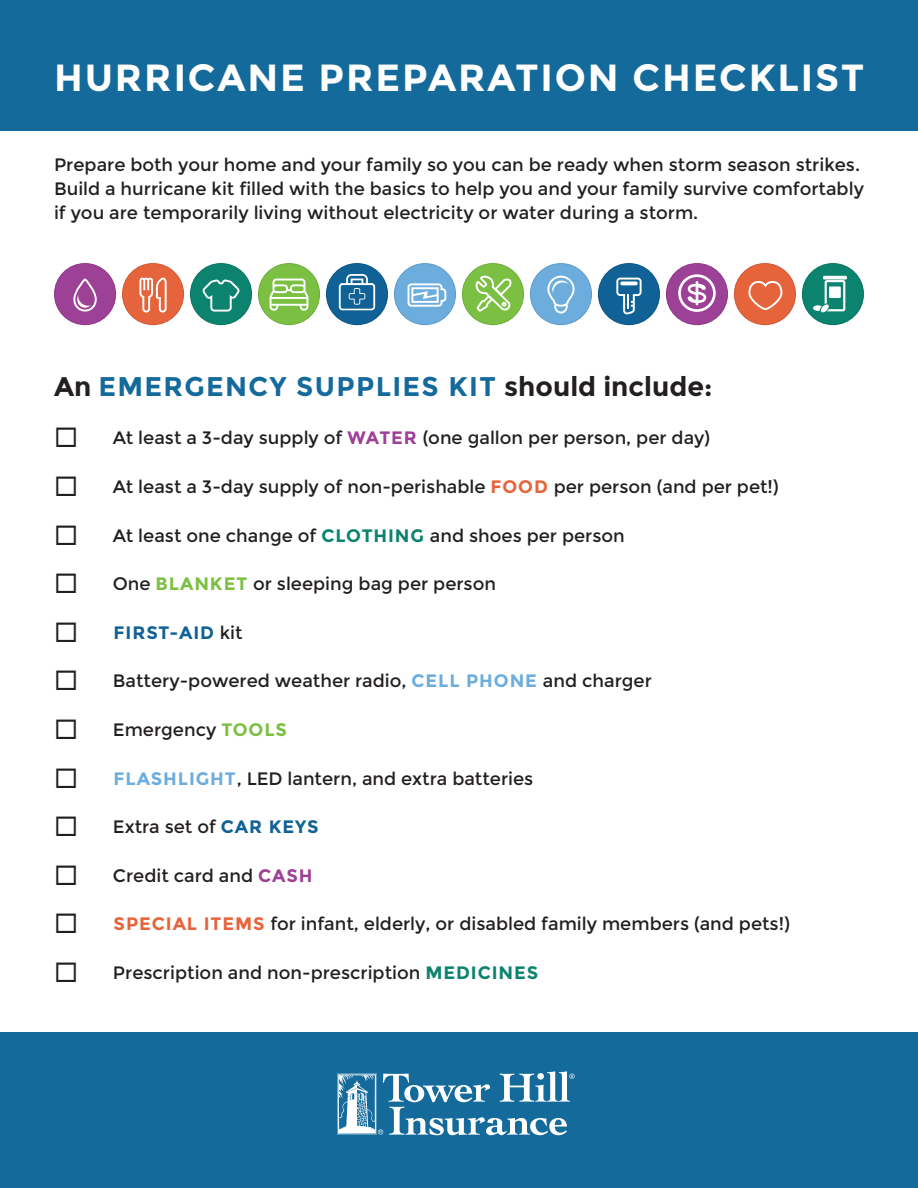
<style>
.page{position:relative;width:918px;height:1188px;background:#fff}
.page>*{position:absolute;margin:0;border:0;box-sizing:border-box;transform-origin:0 0}
.t1{font:700 37.8px "Montserrat";letter-spacing:.05em;color:#fff}
.Subheadings{font:700 27px "Montserrat";letter-spacing:.05em;color:#146a9b}
.t2{font:18px/24px "Montserrat";color:#231f20}
.t3{font:700 18px "Montserrat";letter-spacing:.05em;color:#106195}
.s1{color:#231f20}
.s2{font-weight:700;color:#9d4197}
.s3{font-weight:700;color:#e6643b}
.s4{font-weight:700;color:#0b836f}
.s5{font-weight:700;color:#7bc043}
.s6{font-weight:400;color:#231f20}
.s7{font-weight:700;color:#6cadde}
.s8{font-weight:700;color:#106195}
</style>
<div class="page">
<div style="left:0;top:0;width:918px;height:130px;background:#146a9b"></div>
<div style="left:0;top:1032px;width:918px;height:156px;background:#146a9b"></div>
<svg style="left:54px;top:263px;width:62px;height:62px"></svg>
<svg style="left:122px;top:263px;width:62px;height:62px"></svg>
<svg style="left:190px;top:263px;width:62px;height:62px"></svg>
<svg style="left:258px;top:263px;width:62px;height:62px"></svg>
<svg style="left:326px;top:263px;width:62px;height:62px"></svg>
<svg style="left:394px;top:263px;width:62px;height:62px"></svg>
<svg style="left:462px;top:263px;width:62px;height:62px"></svg>
<svg style="left:530px;top:263px;width:62px;height:62px"></svg>
<svg style="left:598px;top:263px;width:62px;height:62px"></svg>
<svg style="left:666px;top:263px;width:62px;height:62px"></svg>
<svg style="left:734px;top:263px;width:62px;height:62px"></svg>
<svg style="left:802px;top:263px;width:62px;height:62px"></svg>
<div style="left:829px;top:286px;width:12px;height:12px;background:#fff"></div>
<svg style="left:337px;top:1071px;width:238px;height:64px"></svg>
<p class="t1" style="left:54px;top:55px;width:812px">HURRICANE PREPARATION CHECKLIST</p>
<p class="t2" style="left:54px;top:152px;width:812px">Prepare both your home and your family so you can be ready when storm season strikes.<br>Build a hurricane kit filled with the basics to help you and your family survive comfortably if you are temporarily living without electricity or water during a storm.</p>
<p class="Subheadings" style="left:54px;top:370px;width:660px"><span class="s1">An</span> EMERGENCY SUPPLIES KIT <span class="s1">should include:</span></p>
<p class="t2" style="left:113px;top:426px;width:599px">At least a 3-day supply of <span class="s2">WATER</span> (one gallon per person, per day)</p>
<p class="t2" style="left:113px;top:475px;width:667px">At least a 3-day supply of non-perishable <span class="s3">FOOD</span> per person (and per pet!)</p>
<p class="t2" style="left:113px;top:523px;width:513px">At least one change of <span class="s4">CLOTHING</span> and shoes per person</p>
<p class="t2" style="left:113px;top:572px;width:385px">One <span class="s5">BLANKET</span> or sleeping bag per person</p>
<p class="t3" style="left:114px;top:622px;width:131px">FIRST-AID <span class="s6">kit</span></p>
<p class="t2" style="left:113px;top:669px;width:540px">Battery-powered weather radio, <span class="s7">CELL PHONE</span> and charger</p>
<p class="t2" style="left:113px;top:718px;width:176px">Emergency <span class="s5">TOOLS</span></p>
<p class="t2" style="left:114px;top:766px;width:421px"><span class="s7">FLASHLIGHT</span>, LED lantern, and extra batteries</p>
<p class="t2" style="left:113px;top:815px;width:207px">Extra set of <span class="s8">CAR KEYS</span></p>
<p class="t2" style="left:113px;top:864px;width:201px">Credit card and <span class="s2">CASH</span></p>
<p class="t2" style="left:114px;top:912px;width:678px"><span class="s3">SPECIAL ITEMS</span> for infant, elderly, or disabled family members (and pets!)</p>
<p class="t2" style="left:113px;top:961px;width:427px">Prescription and non-prescription <span class="s4">MEDICINES</span></p>
</div>
